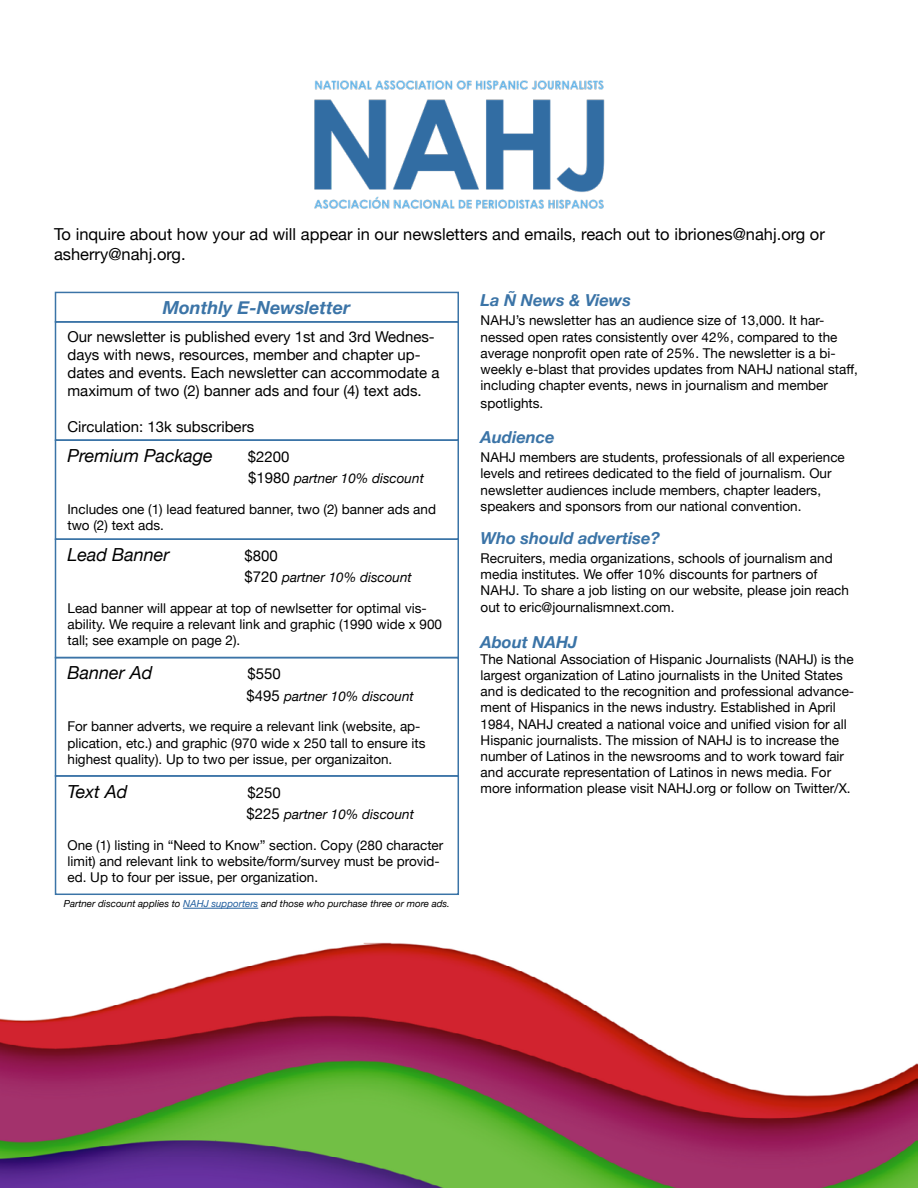
<style>
.page{position:relative;width:918px;height:1188px;background:#fff}
.page>*{position:absolute;margin:0;border:0;box-sizing:border-box;transform-origin:0 0}
.t1{font:italic 18px "Helvetica Neue";color:#000}
.t2{font:italic 700 18px "Helvetica Neue";color:#3b74a7}
.t3{font:16.5px/19.8px "Helvetica Neue";color:#000}
.t4{font:italic 700 16.5px "Helvetica Neue";color:#3b74a7}
.t5{font:15px/18px "Helvetica Neue";color:#000}
.t6{font:13.5px/16.2px "Helvetica Neue";color:#000}
.t7{font:italic 13.5px "Helvetica Neue";color:#000}
.t8{font:italic 9.75px "Helvetica Neue";color:#000}
.s1{font-style:normal;font-size:15px}
.s2{color:#215e9e}
</style>
<div class="page">
<img style="left:0;top:942px;width:918px;height:246px">
<img style="left:314px;top:80px;width:291px;height:129px">
<div style="left:55px;top:321px;width:404px;height:120px;border:2px solid #3b74a7"></div>
<div style="left:55px;top:292px;width:404px;height:31px;border:2px solid #3b74a7"></div>
<div style="left:55px;top:439px;width:404px;height:101px;border:2px solid #3b74a7"></div>
<div style="left:55px;top:775px;width:404px;height:120px;border:2px solid #3b74a7"></div>
<hr style="left:183px;top:908px;width:75px;height:1px;background:#215e9e">
<div style="left:55px;top:538px;width:404px;height:120px;border:2px solid #3b74a7"></div>
<p class="t3" style="left:54px;top:226px;width:772px">To inquire about how your ad will appear in our newsletters and emails, reach out to ibriones@nahj.org or asherry@nahj.org.</p>
<h1 class="t2" style="left:163px;top:294px;width:189px">Monthly E-Newsletter</h1>
<p class="t5" style="left:68px;top:329px;width:374px">Our newsletter is published every 1st and 3rd Wednes&shy;days with news, resources, member and chapter up&shy;dates and events. Each newsletter can accommodate a maximum of two (2) banner ads and four (4) text ads.</p>
<p class="t5" style="left:68px;top:419px;width:188px">Circulation: 13k subscribers</p>
<h1 class="t1" style="left:68px;top:442px;width:147px">Premium Package</h1>
<p class="t5" style="left:248px;top:448px;width:43px">$2200</p>
<p class="t7" style="left:248px;top:469px;width:177px"><span class="s1">$1980</span> partner 10% discount</p>
<p class="t6" style="left:67px;top:502px;width:370px">Includes one (1) lead featured banner, two (2) banner ads and two (2) text ads.</p>
<p class="t4" style="left:481px;top:287px;width:152px">La Ñ News &amp; Views</p>
<p class="t6" style="left:481px;top:313px;width:379px">NAHJ’s newsletter has an audience size of 13,000. It har&shy;nessed open rates consistently over 42%, compared to the average nonprofit open rate of 25%. The newsletter is a bi&shy;weekly e-blast that provides updates from NAHJ national staff, including chapter events, news in journalism and member</p>
<p class="t6" style="left:481px;top:396px;width:64px">spotlights.</p>
<p class="t4" style="left:481px;top:424px;width:75px">Audience</p>
<p class="t6" style="left:481px;top:450px;width:366px">NAHJ members are students, professionals of all experience levels and retirees dedicated to the field of journalism. Our newsletter audiences include members, chapter leaders, speakers and sponsors from our national convention.</p>
<p class="t4" style="left:481px;top:525px;width:181px">Who should advertise?</p>
<p class="t6" style="left:481px;top:551px;width:370px">Recruiters, media organizations, schools of journalism and media institutes. We offer 10% discounts for partners of NAHJ. To share a job listing on our website, please join reach out to eric@journalismnext.com.</p>
<p class="t4" style="left:481px;top:629px;width:98px">About NAHJ</p>
<p class="t6" style="left:481px;top:652px;width:375px">The National Association of Hispanic Journalists (NAHJ) is the largest organization of Latino journalists in the United States and is dedicated to the recognition and professional advance&shy;ment of Hispanics in the news industry. Established in April 1984, NAHJ created a national voice and unified vision for all Hispanic journalists. The mission of NAHJ is to increase the number of Latinos in the newsrooms and to work toward fair and accurate representation of Latinos in news media. For more information please visit NAHJ.org or follow on Twitter/X.</p>
<h1 class="t1" style="left:68px;top:541px;width:104px">Lead Banner</h1>
<p class="t5" style="left:245px;top:547px;width:35px">$800</p>
<p class="t7" style="left:245px;top:568px;width:169px"><span class="s1">$720</span> partner 10% discount</p>
<p class="t6" style="left:68px;top:601px;width:376px">Lead banner will appear at top of newlsetter for optimal vis&shy;ability. We require a relevant link and graphic (1990 wide x 900 tall; see example on page 2).</p>
<h1 class="t1" style="left:68px;top:660px;width:87px">Banner Ad</h1>
<p class="t5" style="left:248px;top:666px;width:35px">$550</p>
<p class="t7" style="left:247px;top:686px;width:169px"><span class="s1">$495</span> partner 10% discount</p>
<p class="t6" style="left:67px;top:719px;width:360px">For banner adverts, we require a relevant link (website, ap&shy;plication, etc.) and graphic (970 wide x 250 tall to ensure its highest quality). Up to two per issue, per organizaiton.</p>
<h1 class="t1" style="left:68px;top:778px;width:62px">Text Ad</h1>
<p class="t5" style="left:248px;top:784px;width:35px">$250</p>
<p class="t7" style="left:247px;top:805px;width:169px"><span class="s1">$225</span> partner 10% discount</p>
<p class="t6" style="left:68px;top:838px;width:377px">One (1) listing in “Need to Know” section. Copy (280 character limit) and relevant link to website/form/survey must be provid&shy;ed. Up to four per issue, per organization.</p>
<p class="t8" style="left:64px;top:897px;width:388px">Partner discount applies to <span class="s2">NAHJ supporters</span> and those who purchase three or more ads.</p>
</div>
